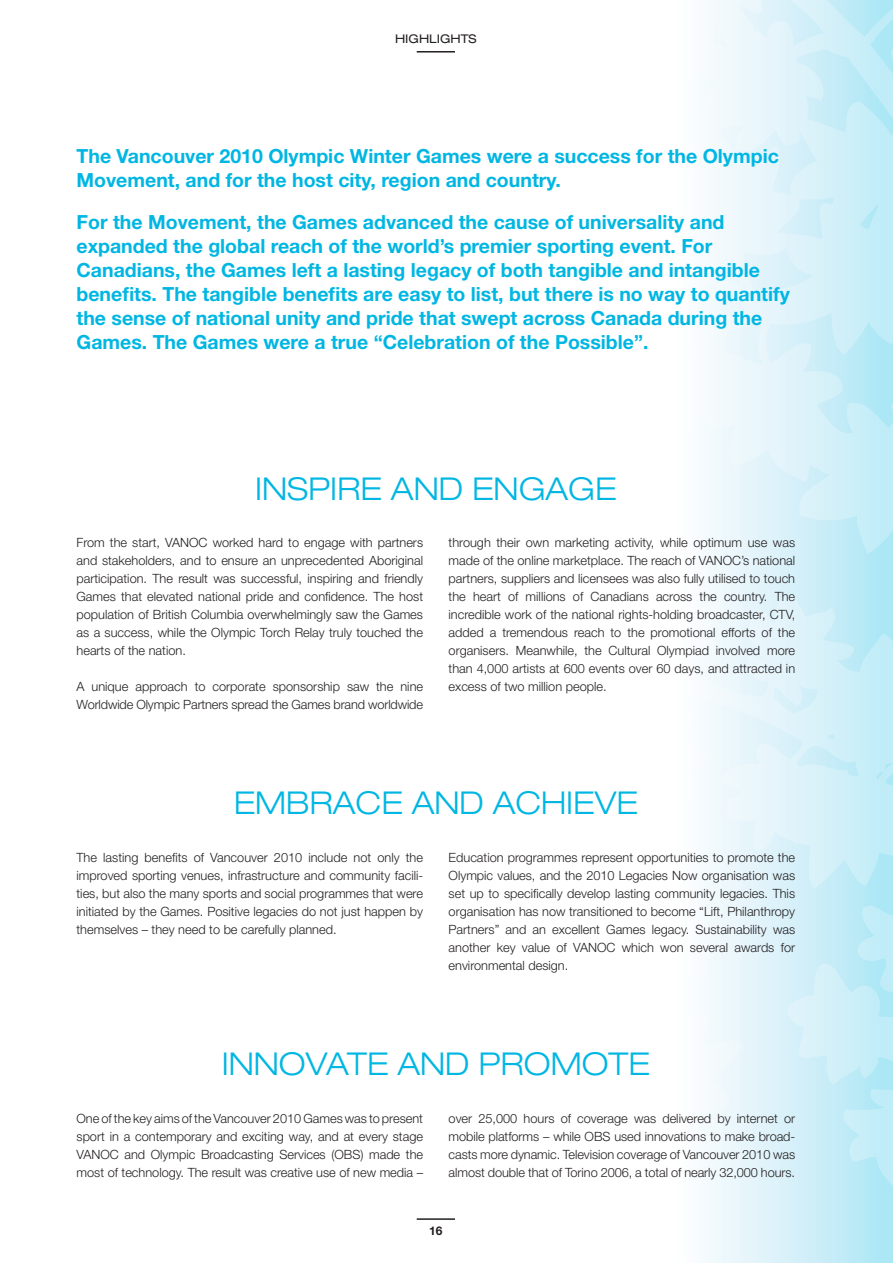
<style>
.page{position:relative;width:893px;height:1263px;background:#fff}
.page>*{position:absolute;margin:0;border:0;box-sizing:border-box;transform-origin:0 0}
.t1{font:300 expanded 31.5px "Helvetica Neue LT Std";color:#00b6e2}
.t2{font:700 19.5px/24px "Helvetica Neue LT Std";color:#00b6e2}
.t3{font:300 12.75px/18px "Helvetica Neue LT Std";color:#231f20;text-align:justify}
.t4{font:expanded 12px "Helvetica Neue LT Std";color:#231f20}
.t5{font:700 12px "Helvetica Neue LT Std";color:#231f20}
</style>
<div class="page">
<svg style="left:706px;top:0;width:187px;height:1263px;background:#d7f1f9"></svg>
<hr style="left:417px;top:51px;width:38px;height:2px;background:#231f20">
<hr style="left:417px;top:1218px;width:38px;height:2px;background:#231f20">
<p class="t4" style="left:395px;top:31px;width:83px">Highlights</p>
<h2 class="t2" style="left:77px;top:143px;width:704px">The Vancouver 2010 Olympic Winter Games were a success for the Olympic<br>Movement, and for the host city, region and country.</h2>
<p class="t2" style="left:77px;top:209px;width:715px">For the Movement, the Games advanced the cause of universality and expanded the global reach of the world’s premier sporting event. For Canadians, the Games left a lasting legacy of both tangible and intangible benefits. The tangible benefits are easy to list, but there is no way to quantify the sense of national unity and pride that swept across Canada during the Games. The Games were a true “Celebration of the Possible”.</p>
<h1 class="t1" style="left:255px;top:470px;width:28px">INSPIRE</h1>
<h1 class="t1" style="left:391px;top:470px;width:25px">AND</h1>
<h1 class="t1" style="left:472px;top:470px;width:143px">ENGAGE</h1>
<p class="t3" style="left:77px;top:534px;width:348px">From the start, VANOC worked hard to engage with partners and stakeholders, and to ensure an unprecedented Aboriginal participation. The result was successful, inspiring and friendly Games that elevated national pride and confidence. The host population of British Columbia overwhelmingly saw the Games as a success, while the Olympic Torch Relay truly touched the hearts of the nation.</p>
<p class="t3" style="left:77px;top:678px;width:348px">A unique approach to corporate sponsorship saw the nine<br>Worldwide Olympic Partners spread the Games brand worldwide</p>
<p class="t3" style="left:449px;top:534px;width:348px">through their own marketing activity, while optimum use was made of the online marketplace. The reach of VANOC’s national partners, suppliers and licensees was also fully utilised to touch the heart of millions of Canadians across the country. The incredible work of the national rights-holding broadcaster, CTV, added a tremendous reach to the promotional efforts of the organisers. Meanwhile, the Cultural Olympiad involved more than 4,000 artists at 600 events over 60 days, and attracted in excess of two million people.</p>
<h1 class="t1" style="left:234px;top:784px;width:100px">EMBRACE</h1>
<h1 class="t1" style="left:412px;top:784px;width:25px">AND</h1>
<h1 class="t1" style="left:493px;top:784px;width:44px">ACHIEVE</h1>
<p class="t3" style="left:77px;top:848px;width:348px">The lasting benefits of Vancouver 2010 include not only the improved sporting venues, infrastructure and community facili&shy;ties, but also the many sports and social programmes that were initiated by the Games. Positive legacies do not just happen by themselves – they need to be carefully planned.</p>
<p class="t3" style="left:449px;top:848px;width:348px">Education programmes represent opportunities to promote the Olympic values, and the 2010 Legacies Now organisation was set up to specifically develop lasting community legacies. This organisation has now transitioned to become “Lift, Philanthropy Partners” and an excellent Games legacy. Sustainability was another key value of VANOC which won several awards for environmental design.</p>
<h1 class="t1" style="left:222px;top:1045px;width:106px">INNOVATE</h1>
<h1 class="t1" style="left:397px;top:1045px;width:25px">AND</h1>
<h1 class="t1" style="left:478px;top:1045px;width:152px">PROMOTE</h1>
<p class="t3" style="left:77px;top:1109px;width:348px">One of the key aims of the Vancouver 2010 Games was to present sport in a contemporary and exciting way, and at every stage VANOC and Olympic Broadcasting Services (OBS) made the most of technology. The result was creative use of new media –</p>
<p class="t3" style="left:449px;top:1109px;width:348px">over 25,000 hours of coverage was delivered by internet or mobile platforms – while OBS used innovations to make broad&shy;casts more dynamic. Television coverage of Vancouver 2010 was almost double that of Torino 2006, a total of nearly 32,000 hours.</p>
<p class="t5" style="left:429px;top:1224px;width:15px">16</p>
</div>
